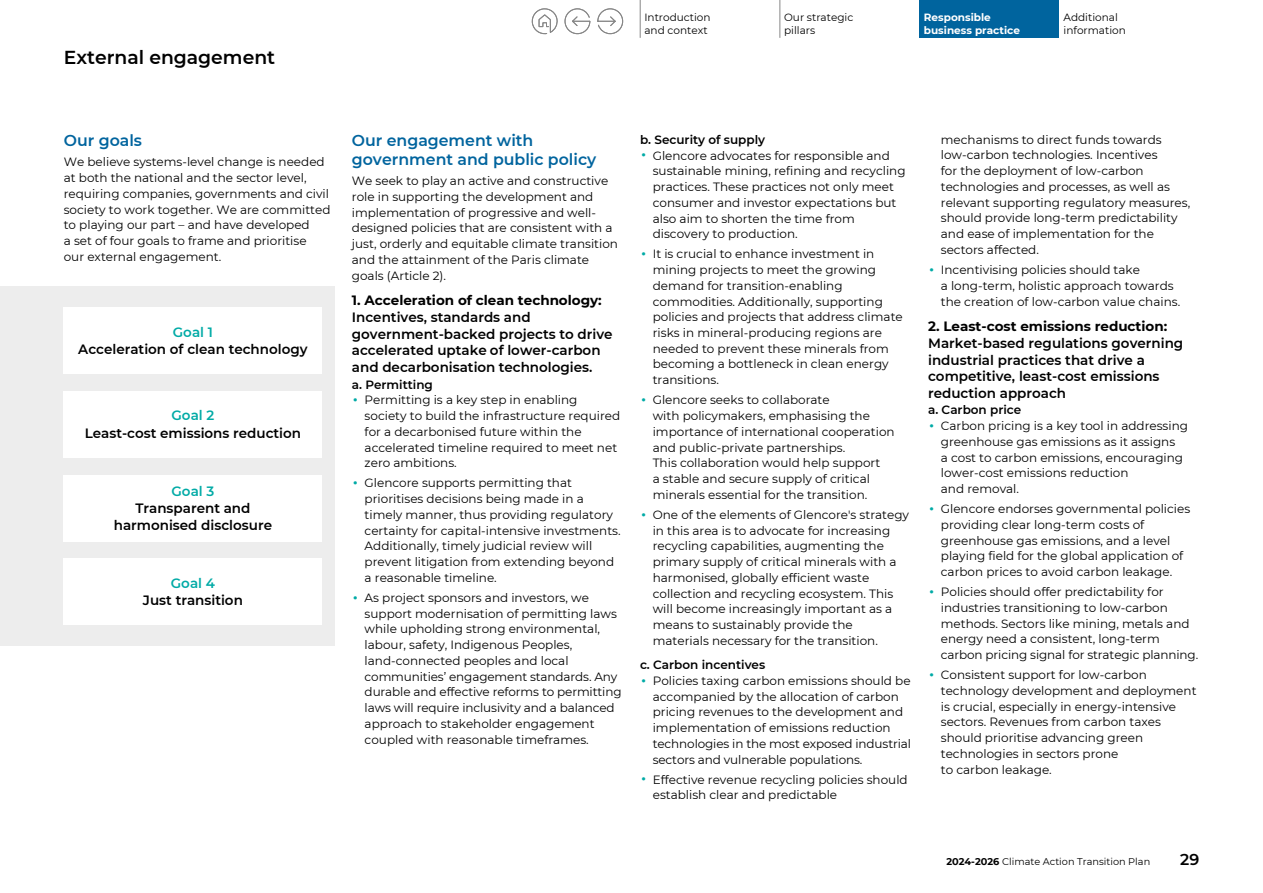
<style>
.page{position:relative;width:1263px;height:893px;background:#fff}
.page>*{position:absolute;margin:0;border:0;box-sizing:border-box;transform-origin:0 0}
.t1{font:600 18.75px "Montserrat";color:#000}
.t2{font:600 15.75px/18.8px "Montserrat";color:#00649e}
.t3{font:600 15.75px "Montserrat";color:#000}
.t4{font:600 13.5px/16.5px "Montserrat";color:#000}
.t5{font:700 13.5px "Montserrat";color:#000}
.t6{font:600 13.5px "Montserrat";color:#00aaa6}
.t7{font:12px/15.8px "Montserrat";color:#000}
.t8{font:600 12px "Montserrat";color:#000}
.t9{font:10.5px/12.8px "Montserrat";color:#000}
.t10{font:700 10.5px/12.8px "Montserrat";color:#fff}
.t11{font:9.75px "Montserrat";color:#000}
.s1{font-weight:300;font-size:25.5px;color:#00aaa6}
.s2{font-weight:700}
</style>
<div class="page">
<div style="left:919px;top:0;width:140px;height:38px;background:#00649e"></div>
<hr style="left:640px;top:0;width:1px;height:38px;background:#878787">
<hr style="left:780px;top:0;width:1px;height:38px;background:#878787">
<div style="left:0;top:286px;width:335px;height:359px;background:#ededed"></div>
<div style="left:64px;top:308px;width:258px;height:66px;background:#fff"></div>
<div style="left:64px;top:391px;width:258px;height:66px;background:#fff"></div>
<div style="left:64px;top:475px;width:258px;height:66px;background:#fff"></div>
<div style="left:64px;top:559px;width:258px;height:66px;background:#fff"></div>
<svg style="left:531px;top:8px;width:59px;height:27px"></svg>
<svg style="left:597px;top:8px;width:26px;height:26px"></svg>
<h1 class="t1" style="left:64px;top:44px;width:213px">External engagement</h1>
<p class="t9" style="left:644px;top:10px;width:68px">Introduction and context</p>
<p class="t9" style="left:784px;top:10px;width:71px">Our strategic pillars</p>
<p class="t10" style="left:924px;top:10px;width:98px">Responsible business practice</p>
<p class="t9" style="left:1063px;top:10px;width:64px">Additional information</p>
<h2 class="t2" style="left:64px;top:131px;width:80px">Our goals</h2>
<p class="t7" style="left:64px;top:154px;width:268px">We believe systems-level change is needed at both the national and the sector level, requiring companies, governments and civil society to work together. We are committed to playing our part – and have developed<br>a set of four goals to frame and prioritise<br>our external engagement.</p>
<p class="t6" style="left:173px;top:322px;width:42px">Goal 1</p>
<p class="t4" style="left:78px;top:341px;width:231px">Acceleration of clean technology</p>
<p class="t6" style="left:172px;top:406px;width:44px">Goal 2</p>
<p class="t4" style="left:85px;top:424px;width:218px">Least-cost emissions reduction</p>
<p class="t6" style="left:172px;top:481px;width:44px">Goal 3</p>
<p class="t4" style="left:114px;top:500px;width:160px;text-align:center">Transparent and harmonised disclosure</p>
<p class="t6" style="left:171px;top:573px;width:46px">Goal 4</p>
<p class="t4" style="left:143px;top:591px;width:101px">Just transition</p>
<h2 class="t2" style="left:352px;top:131px;width:246px">Our engagement with government and public policy</h2>
<p class="t7" style="left:352px;top:173px;width:268px">We seek to play an active and constructive role in supporting the development and implementation of progressive and well&shy;designed policies that are consistent with a just, orderly and equitable climate transition and the attainment of the Paris climate goals (Article 2).</p>
<p class="t5" style="left:352px;top:290px;width:251px">1. Acceleration of clean technology:</p>
<p class="t4" style="left:352px;top:309px;width:262px">Incentives, standards and government-backed projects to drive accelerated uptake of lower-carbon and decarbonisation technologies.</p>
<p class="t8" style="left:352px;top:376px;width:83px">a. Permitting</p>
<p class="t7" style="left:365px;top:392px;width:257px;text-indent:-13px"><span class="s1">•</span> Permitting is a key step in enabling society to build the infrastructure required for a decarbonised future within the accelerated timeline required to meet net zero ambitions.</p>
<p class="t7" style="left:365px;top:475px;width:257px;text-indent:-13px"><span class="s1">•</span> Glencore supports permitting that prioritises decisions being made in a timely manner, thus providing regulatory certainty for capital-intensive investments.<br>Additionally, timely judicial review will prevent litigation from extending beyond a reasonable timeline.</p>
<p class="t7" style="left:365px;top:589px;width:258px;text-indent:-13px"><span class="s1">•</span> As project sponsors and investors, we support modernisation of permitting laws while upholding strong environmental, labour, safety, Indigenous Peoples, land-connected peoples and local communities’ engagement standards. Any durable and effective reforms to permitting laws will require inclusivity and a balanced approach to stakeholder engagement coupled with reasonable timeframes.</p>
<p class="t8" style="left:640px;top:131px;width:127px">b. Security of supply</p>
<p class="t7" style="left:653px;top:147px;width:254px;text-indent:-13px"><span class="s1">•</span> Glencore advocates for responsible and sustainable mining, refining and recycling practices. These practices not only meet consumer and investor expectations but also aim to shorten the time from discovery to production.</p>
<p class="t7" style="left:653px;top:246px;width:252px;text-indent:-13px"><span class="s1">•</span> It is crucial to enhance investment in mining projects to meet the growing demand for transition-enabling commodities. Additionally, supporting policies and projects that address climate risks in mineral-producing regions are needed to prevent these minerals from becoming a bottleneck in clean energy transitions.</p>
<p class="t7" style="left:653px;top:392px;width:243px;text-indent:-13px"><span class="s1">•</span> Glencore seeks to collaborate<br>with policymakers, emphasising the importance of international cooperation and public-private partnerships.<br>This collaboration would help support<br>a stable and secure supply of critical minerals essential for the transition.</p>
<p class="t7" style="left:653px;top:506px;width:258px;text-indent:-13px"><span class="s1">•</span> One of the elements of Glencore's strategy in this area is to advocate for increasing recycling capabilities, augmenting the primary supply of critical minerals with a harmonised, globally efficient waste collection and recycling ecosystem. This will become increasingly important as a means to sustainably provide the materials necessary for the transition.</p>
<p class="t8" style="left:640px;top:656px;width:127px">c. Carbon incentives</p>
<p class="t7" style="left:653px;top:672px;width:260px;text-indent:-13px"><span class="s1">•</span> Policies taxing carbon emissions should be accompanied by the allocation of carbon pricing revenues to the development and implementation of emissions reduction technologies in the most exposed industrial sectors and vulnerable populations.</p>
<p class="t7" style="left:653px;top:771px;width:256px;text-indent:-13px"><span class="s1">•</span> Effective revenue recycling policies should establish clear and predictable</p>
<p class="t7" style="left:941px;top:131px;width:251px">mechanisms to direct funds towards low-carbon technologies. Incentives<br>for the deployment of low-carbon technologies and processes, as well as relevant supporting regulatory measures, should provide long-term predictability and ease of implementation for the sectors affected.</p>
<p class="t7" style="left:941px;top:261px;width:241px;text-indent:-13px"><span class="s1">•</span> Incentivising policies should take<br>a long-term, holistic approach towards the creation of low-carbon value chains.</p>
<p class="t5" style="left:928px;top:316px;width:241px">2. Least-cost emissions reduction:</p>
<p class="t4" style="left:928px;top:334px;width:257px">Market-based regulations governing industrial practices that drive a competitive, least-cost emissions reduction approach</p>
<p class="t8" style="left:928px;top:402px;width:95px">a. Carbon price</p>
<p class="t7" style="left:941px;top:418px;width:249px;text-indent:-13px"><span class="s1">•</span> Carbon pricing is a key tool in addressing greenhouse gas emissions as it assigns<br>a cost to carbon emissions, encouraging lower-cost emissions reduction<br>and removal.</p>
<p class="t7" style="left:941px;top:501px;width:251px;text-indent:-13px"><span class="s1">•</span> Glencore endorses governmental policies providing clear long-term costs of greenhouse gas emissions, and a level playing field for the global application of carbon prices to avoid carbon leakage.</p>
<p class="t7" style="left:941px;top:584px;width:259px;text-indent:-13px"><span class="s1">•</span> Policies should offer predictability for industries transitioning to low-carbon methods. Sectors like mining, metals and energy need a consistent, long-term carbon pricing signal for strategic planning.</p>
<p class="t7" style="left:941px;top:667px;width:257px;text-indent:-13px"><span class="s1">•</span> Consistent support for low-carbon technology development and deployment is crucial, especially in energy-intensive sectors. Revenues from carbon taxes should prioritise advancing green technologies in sectors prone<br>to carbon leakage.</p>
<p class="t11" style="left:946px;top:855px;width:205px"><span class="s2">2024-2026</span> Climate Action Transition Plan</p>
<h2 class="t3" style="left:1180px;top:848px;width:21px">29</h2>
</div>
